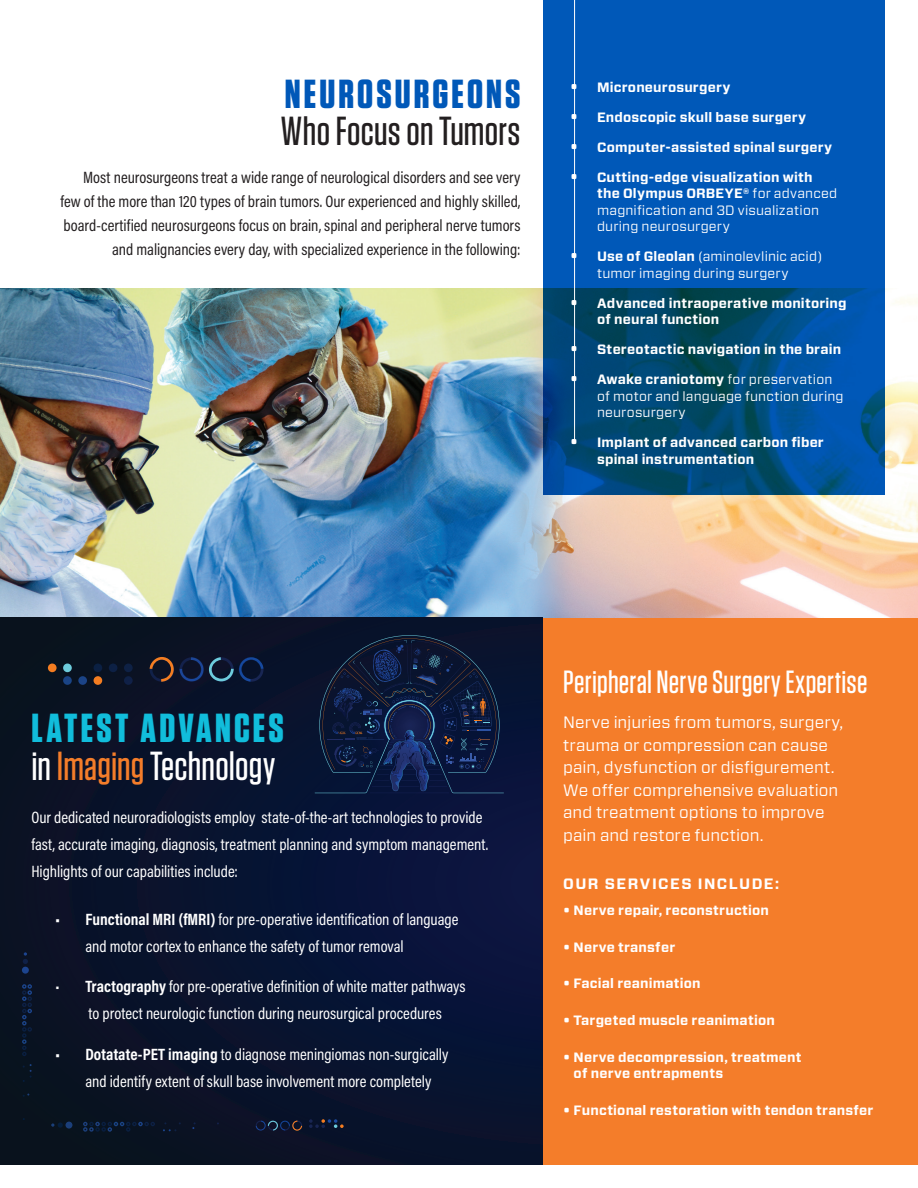
<style>
.page{position:relative;width:918px;height:1188px;background:#fff}
.page>*{position:absolute;margin:0;border:0;box-sizing:border-box;transform-origin:0 0}
.t1{font:700 40.5px/37.5px "Tungsten";letter-spacing:.08em;color:#11bddb}
.t2{font:500 40.5px/37.5px "Tungsten";letter-spacing:.005em;color:#231f20}
.t3{font:500 32.1px "Tungsten";letter-spacing:.005em;color:#fff}
.t4{font:16.5px/27px "Acumin Pro Cond";color:#fff}
.t5{font:16.5px/24px "Acumin Pro Cond";color:#231f20;text-align:right}
.t6{font:16.5px/22.5px "Forza";color:#fff}
.t7{font:700 15px "Forza";letter-spacing:.095em;color:#fff}
.t8{font:700 13.5px/16.5px "Forza";letter-spacing:.015em;color:#fff}
.t9{font:13.5px/16.5px "Forza";letter-spacing:.01em;color:#fff}
.s1{font-weight:700;color:#0058b8}
.s2{font-size:15px}
.s3{font-weight:700;font-size:15px}
.s4{font-weight:700}
.s5{font-weight:500;color:#fff}
.s6{font-weight:500;color:#f47d2a}
</style>
<div class="page">
<img style="left:0;top:289px;width:918px;height:329px">
<svg style="left:543px;top:0;width:341px;height:494px;background:#0052a0"></svg>
<div style="left:0;top:618px;width:543px;height:546px;background:linear-gradient(to right,#0a1221,#08143b)"></div>
<svg style="left:315px;top:635px;width:189px;height:159px;background:#0e1b3b"></svg>
<img style="left:377px;top:741px;width:64px;height:26px">
<img style="left:430px;top:692px;width:18px;height:15px">
<img style="left:384px;top:740px;width:51px;height:1px">
<img style="left:384px;top:699px;width:51px;height:1px">
<img style="left:384px;top:700px;width:50px;height:40px">
<svg style="left:256px;top:1121px;width:46px;height:10px"></svg>
<svg style="left:309px;top:1119px;width:35px;height:9px"></svg>
<svg style="left:22px;top:952px;width:7px;height:22px"></svg>
<svg style="left:22px;top:984px;width:10px;height:72px"></svg>
<svg style="left:23px;top:1064px;width:9px;height:18px"></svg>
<svg style="left:23px;top:1094px;width:6px;height:3px"></svg>
<svg style="left:51px;top:1122px;width:21px;height:7px"></svg>
<svg style="left:83px;top:1122px;width:72px;height:10px"></svg>
<svg style="left:163px;top:1122px;width:18px;height:9px"></svg>
<svg style="left:192px;top:1122px;width:4px;height:7px"></svg>
<svg style="left:150px;top:657px;width:114px;height:25px;background:#1c253c"></svg>
<div style="left:48px;top:664px;width:9px;height:8px;background:#f47d21;border-radius:50%"></div>
<svg style="left:94px;top:664px;width:8px;height:8px"></svg>
<svg style="left:109px;top:664px;width:8px;height:8px"></svg>
<svg style="left:124px;top:664px;width:9px;height:21px"></svg>
<div style="left:94px;top:676px;width:8px;height:9px;background:#f47d21;border-radius:50%"></div>
<div style="left:63px;top:664px;width:9px;height:8px;background:#6dccdc;border-radius:50%"></div>
<svg style="left:63px;top:676px;width:9px;height:9px"></svg>
<svg style="left:78px;top:676px;width:9px;height:9px"></svg>
<img style="left:0;top:288px;width:1px;height:117px">
<hr style="left:574px;top:0;width:1px;height:440px;background:#fff">
<div style="left:543px;top:618px;width:375px;height:547px;background:#f47d2a"></div>
<p class="t2" style="left:281px;top:76px;width:241px"><span class="s1">NEUROSURGEONS<br></span>Who Focus on Tumors</p>
<p class="t5" style="left:60px;top:165px;width:462px">Most neurosurgeons treat a wide range of neurological disorders and see very few of the more than 120 types of brain tumors. Our experienced and highly skilled, board-certified neurosurgeons focus on brain, spinal and peripheral nerve tumors and malignancies every day, with specialized experience in the following:</p>
<p class="t8" style="left:570px;top:79px;width:162px"><span class="s2">•</span> Microneurosurgery</p>
<p class="t8" style="left:570px;top:109px;width:238px"><span class="s2">•</span> Endoscopic skull base surgery</p>
<p class="t8" style="left:570px;top:139px;width:264px"><span class="s2">•</span> Computer-assisted spinal surgery</p>
<p class="t9" style="left:597px;top:169px;width:242px;text-indent:-27px"><span class="s3">•</span> <span class="s4">Cutting-edge visualization with the Olympus ORBEYE®</span> for advanced magnification and 3D visualization during neurosurgery</p>
<p class="t9" style="left:570px;top:248px;width:254px;text-align:center"><span class="s3">•</span> <span class="s4">Use of Gleolan</span> (aminolevlinic acid) tumor imaging during surgery</p>
<p class="t8" style="left:597px;top:295px;width:251px;text-indent:-27px"><span class="s2">•</span> Advanced intraoperative monitoring of neural function</p>
<p class="t8" style="left:570px;top:341px;width:273px"><span class="s2">•</span> Stereotactic navigation in the brain</p>
<p class="t9" style="left:597px;top:371px;width:248px;text-indent:-27px"><span class="s3">•</span> <span class="s4">Awake craniotomy</span> for preservation of motor and language function during neurosurgery</p>
<p class="t8" style="left:597px;top:434px;width:228px;text-indent:-27px"><span class="s2">•</span> Implant of advanced carbon fiber spinal instrumentation</p>
<p class="t1" style="left:31px;top:710px;width:254px">LATEST ADVANCES <span class="s5">in</span> <span class="s6">Imaging</span> <span class="s5">Technology</span></p>
<p class="t4" style="left:31px;top:804px;width:458px">Our dedicated neuroradiologists employ state-of-the-art technologies to provide fast, accurate imaging, diagnosis, treatment planning and symptom management.<br>Highlights of our capabilities include:</p>
<p class="t4" style="left:85px;top:905px;width:375px;text-indent:-30px"><span class="s4">• Functional MRI (fMRI)</span> for pre-operative identification of language and motor cortex to enhance the safety of tumor removal</p>
<p class="t4" style="left:55px;top:973px;width:412px;text-align:center">• <span class="s4">Tractography</span> for pre-operative definition of white matter pathways to protect neurologic function during neurosurgical procedures</p>
<p class="t4" style="left:85px;top:1040px;width:365px;text-indent:-30px"><span class="s4">• Dotatate-PET imaging</span> to diagnose meningiomas non-surgically and identify extent of skull base involvement more completely</p>
<p class="t3" style="left:563px;top:665px;width:306px">Peripheral Nerve Surgery Expertise</p>
<p class="t6" style="left:563px;top:711px;width:282px">Nerve injuries from tumors, surgery, trauma or compression can cause pain, dysfunction or disfigurement.<br>We offer comprehensive evaluation and treatment options to improve pain and restore function.</p>
<p class="t7" style="left:563px;top:873px;width:217px">OUR SERVICES INCLUDE:</p>
<p class="t8" style="left:563px;top:902px;width:207px">• Nerve repair, reconstruction</p>
<p class="t8" style="left:563px;top:939px;width:113px">• Nerve transfer</p>
<p class="t8" style="left:563px;top:976px;width:139px">• Facial reanimation</p>
<p class="t8" style="left:563px;top:1012px;width:213px">• Targeted muscle reanimation</p>
<p class="t8" style="left:574px;top:1049px;width:230px;text-indent:-10px">• Nerve decompression, treatment of nerve entrapments</p>
<p class="t8" style="left:563px;top:1102px;width:312px">• Functional restoration with tendon transfer</p>
</div>
